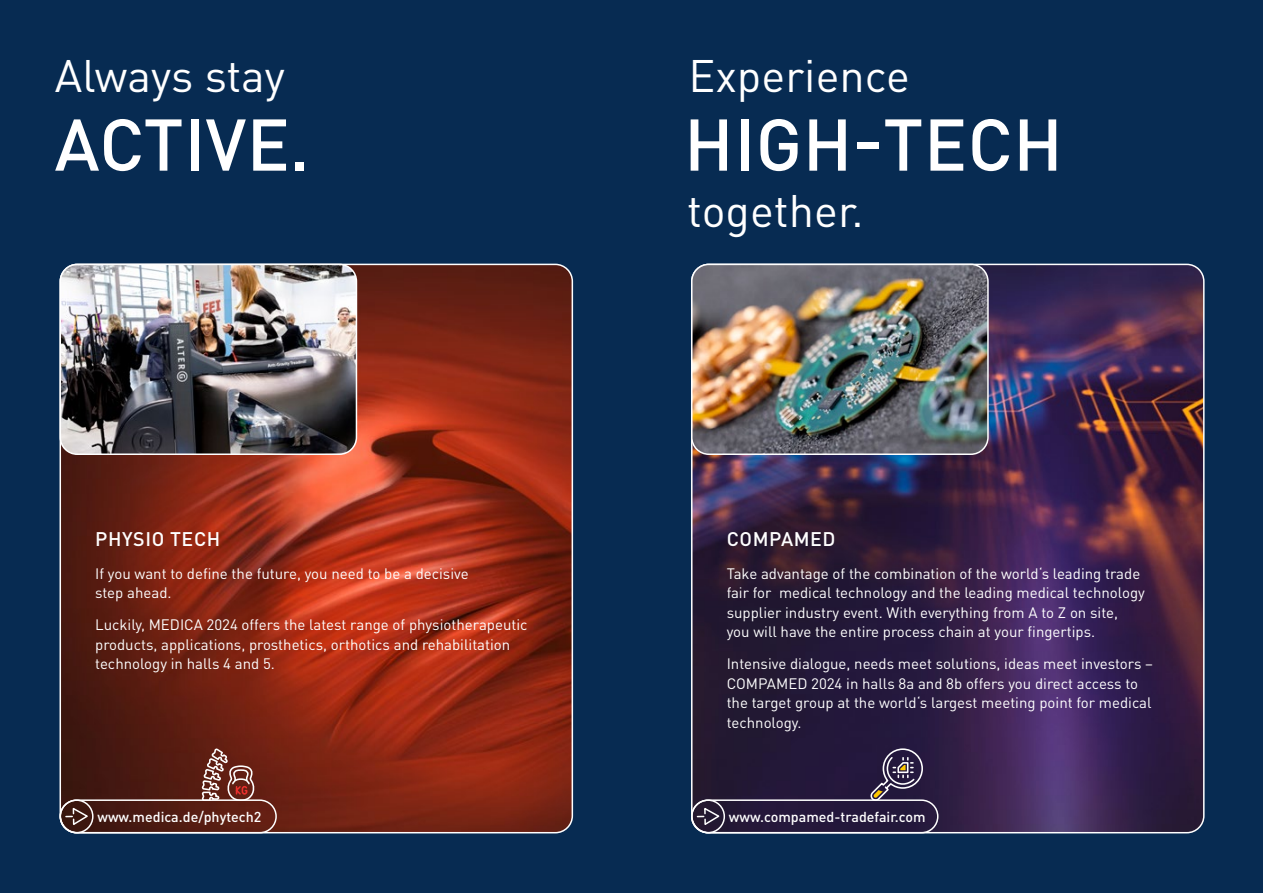
<style>
.page{position:relative;width:1263px;height:893px;background:#072b52}
.page>*{position:absolute;margin:0;border:0;box-sizing:border-box;transform-origin:0 0}
.t1{font:500 72px "DIN Pro";letter-spacing:.005em;color:#fff}
.t2{font:45px "DIN Pro";color:#fff}
.t3{font:500 19.5px "DIN Pro";letter-spacing:.03em;color:#fff}
.t4{font:15px/19.5px "DIN Pro";color:#fff}
.t5{font:500 14.25px "DIN Pro";color:#fff}
</style>
<div class="page">
<img style="left:692px;top:264px;width:512px;height:569px">
<img style="left:60px;top:264px;width:512px;height:569px">
<img style="left:60px;top:264px;width:296px;height:190px">
<div style="left:60px;top:264px;width:297px;height:191px;border:2px solid #fff;border-radius:17px"></div>
<div style="left:60px;top:799px;width:34px;height:34px;border:2px solid #fff;border-radius:50%"></div>
<svg style="left:64px;top:806px;width:26px;height:21px"></svg>
<div style="left:60px;top:799px;width:217px;height:34px;border:2px solid #fff;border-radius:16px"></div>
<svg style="left:200px;top:731px;width:55px;height:77px;background:#7d4238"></svg>
<img style="left:692px;top:264px;width:296px;height:190px">
<div style="left:691px;top:264px;width:298px;height:191px;border:2px solid #fff;border-radius:17px"></div>
<div style="left:691px;top:799px;width:34px;height:34px;border:2px solid #fff;border-radius:50%"></div>
<svg style="left:696px;top:806px;width:26px;height:21px"></svg>
<div style="left:691px;top:799px;width:247px;height:34px;border:2px solid #fff;border-radius:16px"></div>
<svg style="left:869px;top:748px;width:55px;height:55px;background:#4e435d"></svg>
<h2 class="t2" style="left:55px;top:45px;width:232px">Always stay</h2>
<h1 class="t1" style="left:55px;top:96px;width:257px">ACTIVE.</h1>
<h3 class="t3" style="left:95px;top:526px;width:127px">PHYSIO TECH</h3>
<p class="t4" style="left:95px;top:563px;width:375px">If you want to define the future, you need to be a decisive step ahead.</p>
<p class="t4" style="left:95px;top:615px;width:434px">Luckily, MEDICA 2024 offers the latest range of physiotherapeutic products, applications, prosthetics, orthotics and rehabilitation technology in halls 4 and 5.</p>
<p class="t5" style="left:97px;top:807px;width:166px">www.medica.de/phytech2</p>
<h2 class="t2" style="left:688px;top:45px;width:223px">Experience</h2>
<h1 class="t1" style="left:684px;top:96px;width:380px">HIGH-TECH</h1>
<h2 class="t2" style="left:687px;top:180px;width:178px">together.</h2>
<h3 class="t3" style="left:727px;top:526px;width:110px">COMPAMED</h3>
<p class="t4" style="left:727px;top:563px;width:420px">Take advantage of the combination of the world‘s leading trade fair for medical technology and the leading medical technology supplier industry event. With everything from A to Z on site,<br>you will have the entire process chain at your fingertips.</p>
<p class="t4" style="left:727px;top:654px;width:428px">Intensive dialogue, needs meet solutions, ideas meet investors – COMPAMED 2024 in halls 8a and 8b offers you direct access to the target group at the world‘s largest meeting point for medical technology.</p>
<p class="t5" style="left:729px;top:807px;width:198px">www.compamed-tradefair.com</p>
</div>
